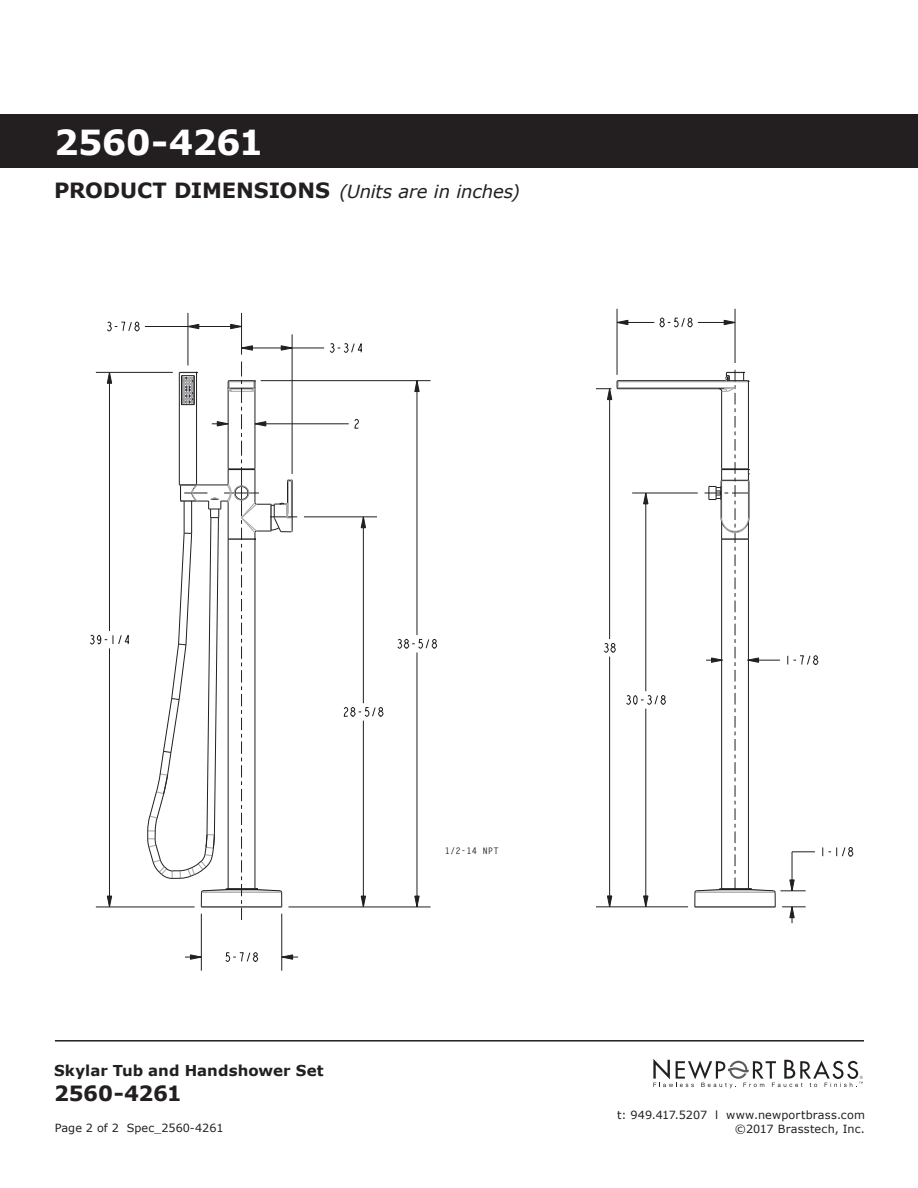
<style>
.page{position:relative;width:918px;height:1188px;background:#fff}
.page>*{position:absolute;margin:0;border:0;box-sizing:border-box;transform-origin:0 0}
.t1{font:700 34.5px "Verdana";letter-spacing:-.02em;color:#fff}
.t2{font:700 21px "Verdana";letter-spacing:-.015em;color:#231f20}
.t3{font:italic 18px "Verdana";letter-spacing:-.01em;color:#231f20}
.t4{font:700 15px "Verdana";letter-spacing:.005em;color:#231f20}
.t5{font:11.25px/13.5px "Verdana";letter-spacing:.01em;color:#231f20;text-align:right}
.t6{font:700 9px "Letter Gothic Std";color:#231f20}
.s1{font-weight:700;font-style:normal;font-size:21px}
</style>
<div class="page">
<svg style="left:653px;top:1059px;width:210px;height:29px"></svg>
<hr style="left:55px;top:1040px;width:809px;height:2px;background:#231f20">
<div style="left:0;top:114px;width:918px;height:54px;background:#231f20"></div>
<svg style="left:397px;top:638px;width:41px;height:11px"></svg>
<svg style="left:414px;top:381px;width:6px;height:11px"></svg>
<svg style="left:414px;top:896px;width:6px;height:11px"></svg>
<svg style="left:90px;top:634px;width:40px;height:11px"></svg>
<svg style="left:107px;top:896px;width:5px;height:11px"></svg>
<svg style="left:107px;top:373px;width:5px;height:11px"></svg>
<svg style="left:225px;top:952px;width:34px;height:10px"></svg>
<svg style="left:343px;top:707px;width:41px;height:10px"></svg>
<svg style="left:361px;top:516px;width:5px;height:12px"></svg>
<svg style="left:361px;top:896px;width:5px;height:11px"></svg>
<svg style="left:330px;top:343px;width:32px;height:10px"></svg>
<svg style="left:242px;top:345px;width:11px;height:6px"></svg>
<svg style="left:281px;top:345px;width:11px;height:6px"></svg>
<svg style="left:354px;top:418px;width:5px;height:11px"></svg>
<svg style="left:604px;top:643px;width:12px;height:10px"></svg>
<svg style="left:607px;top:895px;width:5px;height:12px"></svg>
<svg style="left:659px;top:317px;width:34px;height:11px"></svg>
<svg style="left:616px;top:320px;width:12px;height:5px"></svg>
<svg style="left:724px;top:320px;width:11px;height:5px"></svg>
<svg style="left:107px;top:321px;width:33px;height:11px"></svg>
<svg style="left:187px;top:324px;width:12px;height:5px"></svg>
<svg style="left:230px;top:324px;width:11px;height:5px"></svg>
<svg style="left:626px;top:695px;width:40px;height:10px"></svg>
<svg style="left:643px;top:492px;width:6px;height:12px"></svg>
<svg style="left:643px;top:895px;width:6px;height:12px"></svg>
<hr style="left:617px;top:387px;width:118px;height:1px;background:#a8aaad">
<hr style="left:617px;top:381px;width:131px;height:1px;background:#a8aaad">
<svg style="left:185px;top:954px;width:16px;height:6px"></svg>
<svg style="left:282px;top:954px;width:16px;height:6px"></svg>
<hr style="left:96px;top:907px;width:99px;height:1px;background:#231f20">
<hr style="left:289px;top:907px;width:142px;height:1px;background:#231f20">
<hr style="left:109px;top:372px;width:1px;height:259px;background:#231f20">
<hr style="left:109px;top:648px;width:1px;height:259px;background:#231f20">
<hr style="left:188px;top:313px;width:1px;height:53px;background:#231f20">
<hr style="left:201px;top:914px;width:1px;height:57px;background:#231f20">
<hr style="left:241px;top:313px;width:1px;height:42px;background:#231f20">
<hr style="left:281px;top:914px;width:1px;height:57px;background:#231f20">
<hr style="left:292px;top:334px;width:1px;height:140px;background:#231f20">
<hr style="left:363px;top:517px;width:1px;height:186px;background:#231f20">
<hr style="left:363px;top:721px;width:1px;height:186px;background:#231f20">
<hr style="left:417px;top:381px;width:1px;height:254px;background:#231f20">
<hr style="left:417px;top:653px;width:1px;height:254px;background:#231f20">
<hr style="left:304px;top:517px;width:73px;height:1px;background:#231f20">
<hr style="left:255px;top:424px;width:94px;height:1px;background:#231f20">
<hr style="left:261px;top:380px;width:170px;height:1px;background:#231f20">
<hr style="left:96px;top:372px;width:77px;height:1px;background:#231f20">
<hr style="left:242px;top:348px;width:82px;height:1px;background:#231f20">
<hr style="left:145px;top:326px;width:97px;height:1px;background:#231f20">
<hr style="left:596px;top:907px;width:92px;height:1px;background:#231f20">
<hr style="left:609px;top:389px;width:1px;height:250px;background:#231f20">
<hr style="left:609px;top:657px;width:1px;height:250px;background:#231f20">
<hr style="left:617px;top:309px;width:1px;height:66px;background:#231f20">
<hr style="left:646px;top:493px;width:1px;height:198px;background:#231f20">
<hr style="left:646px;top:709px;width:1px;height:198px;background:#231f20">
<hr style="left:735px;top:309px;width:1px;height:54px;background:#231f20">
<hr style="left:632px;top:493px;width:66px;height:1px;background:#231f20">
<hr style="left:698px;top:322px;width:37px;height:1px;background:#231f20">
<hr style="left:617px;top:322px;width:37px;height:1px;background:#231f20">
<hr style="left:618px;top:388px;width:107px;height:1px;background:#231f20">
<hr style="left:618px;top:380px;width:129px;height:1px;background:#231f20">
<svg style="left:596px;top:380px;width:23px;height:20px"></svg>
<svg style="left:147px;top:361px;width:150px;height:559px"></svg>
<svg style="left:694px;top:370px;width:160px;height:553px"></svg>
<h1 class="t1" style="left:54px;top:118px;width:211px">2560-4261</h1>
<h3 class="t3" style="left:54px;top:179px;width:467px"><span class="s1">PRODUCT DIMENSIONS</span> (Units are in inches)</h3>
<h3 class="t4" style="left:54px;top:1060px;width:271px">Skylar Tub and Handshower Set</h3>
<h2 class="t2" style="left:54px;top:1078px;width:129px">2560-4261</h2>
<p class="t5" style="left:55px;top:1121px;width:170px">Page 2 of 2 Spec_2560-4261</p>
<p class="t6" style="left:445px;top:845px;width:55px">1/2-14 NPT</p>
<p class="t5" style="left:617px;top:1108px;width:249px">t: 949.417.5207 l www.newportbrass.com ©2017 Brasstech, Inc.</p>
</div>
